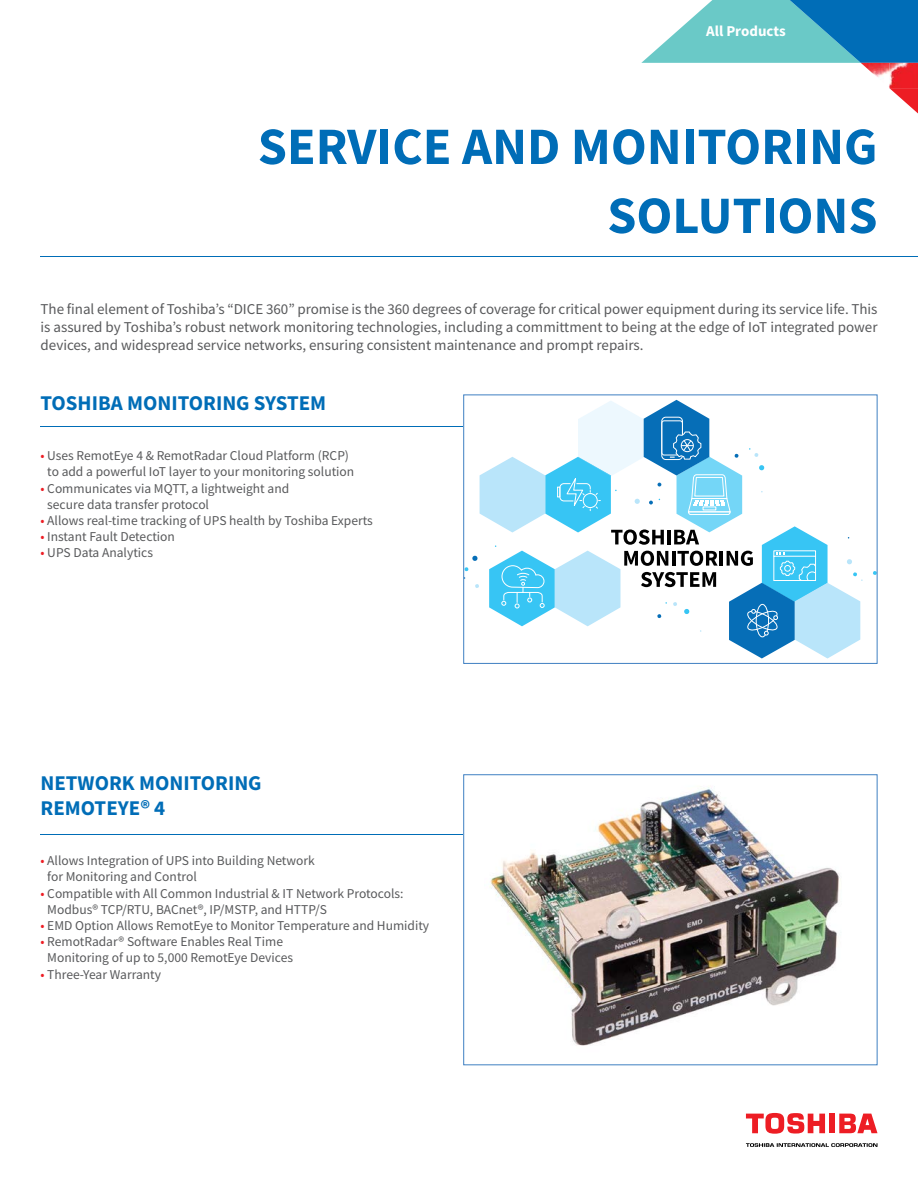
<style>
.page{position:relative;width:918px;height:1188px;background:#fff}
.page>*{position:absolute;margin:0;border:0;box-sizing:border-box;transform-origin:0 0}
.t1{font:700 52.5px/69px "Toshiba Sans";color:#006db7;text-align:right}
.t2{font:700 21px/25.2px "Toshiba Sans";color:#006db7}
.t3{font:15px/18px "Toshiba Sans";color:#58595b;text-align:justify}
.t4{font:700 15px "Toshiba Sans";color:#fff}
.t5{font:13.5px/16.2px "Toshiba Sans";color:#58595b}
.s1{color:#ed1d24}
</style>
<div class="page">
<svg style="left:641px;top:0;width:277px;height:63px;background:#5ab1c8"></svg>
<img style="left:861px;top:63px;width:57px;height:25px">
<img style="left:889px;top:88px;width:29px;height:25px">
<svg style="left:746px;top:1113px;width:79px;height:21px"></svg>
<div style="left:829px;top:1113px;width:6px;height:20px;background:#ed1d24"></div>
<svg style="left:839px;top:1114px;width:38px;height:19px"></svg>
<svg style="left:746px;top:1143px;width:132px;height:4px"></svg>
<hr style="left:40px;top:257px;width:878px;height:1px;background:#006db7">
<hr style="left:40px;top:426px;width:423px;height:1px;background:#006db7">
<hr style="left:40px;top:834px;width:423px;height:1px;background:#006db7">
<svg style="left:873px;top:571px;width:3px;height:4px"></svg>
<svg style="left:465px;top:400px;width:398px;height:258px"></svg>
<div style="left:463px;top:395px;width:415px;height:269px;border:1px solid #3f80c2"></div>
<img style="left:490px;top:787px;width:349px;height:259px">
<div style="left:463px;top:774px;width:415px;height:291px;border:1px solid #3f80c2"></div>
<p class="t4" style="left:706px;top:21px;width:81px">All Products</p>
<h1 class="t1" style="left:258px;top:111px;width:621px">SERVICE AND MONITORING<br>SOLUTIONS</h1>
<p class="t3" style="left:40px;top:299px;width:839px">The final element of Toshiba’s “DICE 360” promise is the 360 degrees of coverage for critical power equipment during its service life. This is assured by Toshiba’s robust network monitoring technologies, including a committment to being at the edge of IoT integrated power devices, and widespread service networks, ensuring consistent maintenance and prompt repairs.</p>
<h2 class="t2" style="left:40px;top:390px;width:287px">TOSHIBA MONITORING SYSTEM</h2>
<p class="t5" style="left:40px;top:448px;width:315px;text-align:center"><span class="s1">•</span> Uses RemotEye 4 &amp; RemotRadar Cloud Platform (RCP) to add a powerful IoT layer to your monitoring solution</p>
<p class="t5" style="left:47px;top:480px;width:243px;text-indent:-7px"><span class="s1">•</span> Communicates via MQTT, a lightweight and secure data transfer protocol</p>
<p class="t5" style="left:40px;top:512px;width:334px"><span class="s1">•</span> Allows real-time tracking of UPS health by Toshiba Experts</p>
<p class="t5" style="left:40px;top:529px;width:136px"><span class="s1">•</span> Instant Fault Detection</p>
<p class="t5" style="left:40px;top:545px;width:114px"><span class="s1">•</span> UPS Data Analytics</p>
<h2 class="t2" style="left:40px;top:770px;width:223px">NETWORK MONITORING<br>REMOTEYE® 4</h2>
<p class="t5" style="left:47px;top:853px;width:269px;text-indent:-7px"><span class="s1">•</span> Allows Integration of UPS into Building Network for Monitoring and Control</p>
<p class="t5" style="left:47px;top:885px;width:358px;text-indent:-7px"><span class="s1">•</span> Compatible with All Common Industrial &amp; IT Network Protocols:<br>Modbus® TCP/RTU, BACnet®, IP/MSTP, and HTTP/S</p>
<p class="t5" style="left:40px;top:917px;width:390px"><span class="s1">•</span> EMD Option Allows RemotEye to Monitor Temperature and Humidity</p>
<p class="t5" style="left:47px;top:934px;width:247px;text-indent:-7px"><span class="s1">•</span> RemotRadar® Software Enables Real Time<br>Monitoring of up to 5,000 RemotEye Devices</p>
<p class="t5" style="left:40px;top:966px;width:122px"><span class="s1">•</span> Three-Year Warranty</p>
</div>
